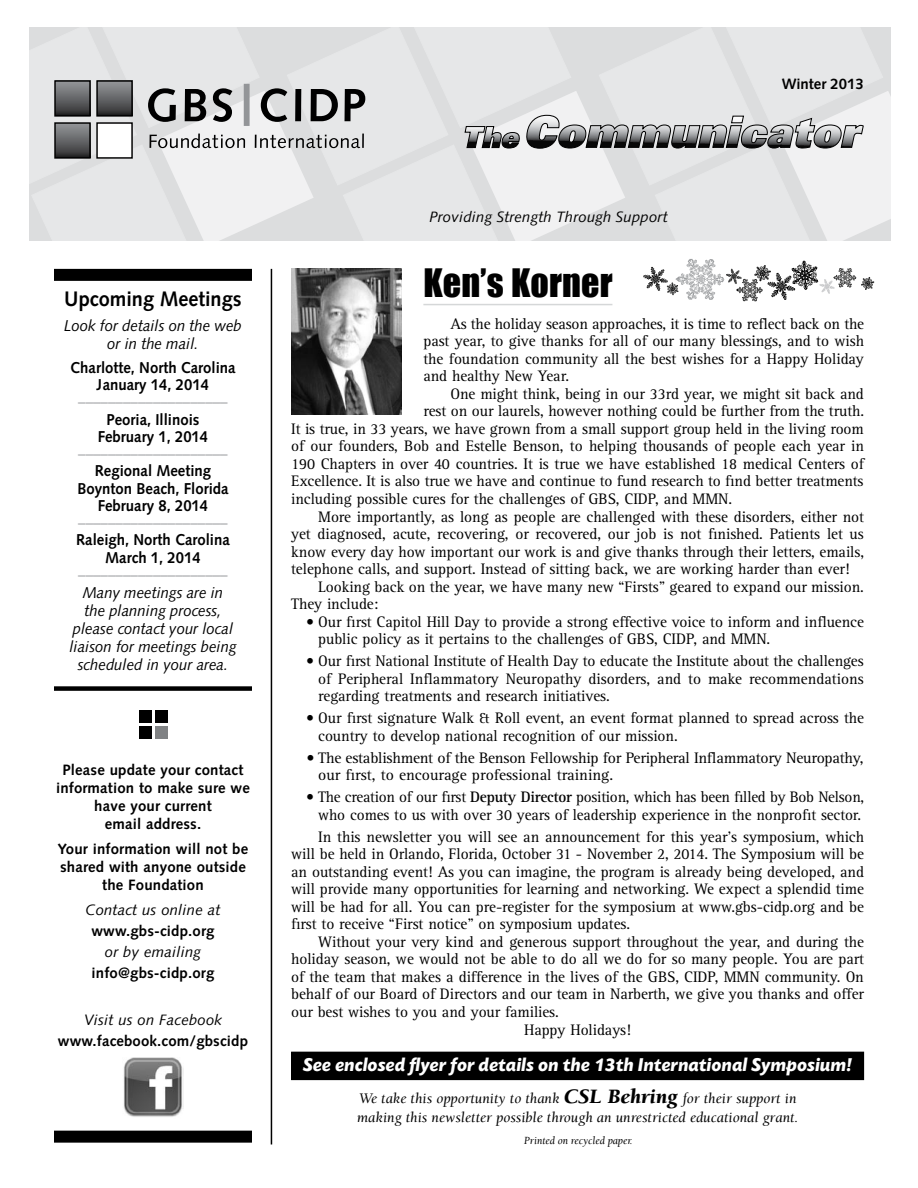
<style>
.page{position:relative;width:918px;height:1188px;background:#fff}
.page>*{position:absolute;margin:0;border:0;box-sizing:border-box;transform-origin:0 0}
.t1{font:36px "Impact";letter-spacing:.005em;color:#000}
.t2{font:700 21px "Syntax";color:#000;scale:.95 1}
.t3{font:italic 700 19.5px "Today SBOP";color:#fff}
.t4{font:15.75px/17.5px "Rotis Serif Std";letter-spacing:-.005em;color:#000;text-align:justify}
.t5{font:700 15.75px/17.2px "Syntax";color:#000;text-align:center;scale:.95 1}
.t6{font:italic 15.75px/18px "Syntax";color:#000;text-align:center;scale:.95 1}
.t7{font:700 15.75px "Syntax";color:#bcbdbf;scale:.95 1}
.t8{font:700 15px/18px "Syntax";letter-spacing:.01em;color:#000;text-align:center}
.t9{font:italic 15px/18.8px "Berkeley";color:#000}
.t10{font:italic 15px "Syntax";letter-spacing:.01em;color:#000}
.t11{font:italic 11.25px "Berkeley";color:#000;scale:.95 1}
.s1{font-weight:700}
.s2{font-weight:900;font-size:21px}
</style>
<div class="page">
<svg style="left:29px;top:27px;width:862px;height:214px"></svg>
<div style="left:54px;top:269px;width:198px;height:12px;background:#000"></div>
<hr style="left:271px;top:269px;width:1px;height:875px;background:#000">
<img style="left:291px;top:269px;width:111px;height:145px">
<hr style="left:423px;top:304px;width:189px;height:1px;background:#d5d7d8">
<div style="left:54px;top:1131px;width:198px;height:12px;background:#000"></div>
<div style="left:155px;top:726px;width:13px;height:12px;background:#808284"></div>
<div style="left:139px;top:726px;width:13px;height:12px;background:#000"></div>
<div style="left:139px;top:710px;width:13px;height:13px;background:#000"></div>
<div style="left:155px;top:710px;width:13px;height:13px;background:#000"></div>
<div style="left:54px;top:686px;width:198px;height:5px;background:#000"></div>
<img style="left:123px;top:1058px;width:61px;height:59px">
<div style="left:292px;top:1052px;width:572px;height:28px;background:#000"></div>
<svg style="left:643px;top:259px;width:231px;height:42px"></svg>
<p class="t8" style="left:782px;top:75px;width:84px">Winter 2013</p>
<h2 class="t2" style="left:64px;top:287px;width:188px">Upcoming Meetings</h2>
<p class="t6" style="left:64px;top:316px;width:189px">Look for details on the web or in the mail.</p>
<p class="t5" style="left:70px;top:359px;width:176px">Charlotte, North Carolina<br>January 14, 2014</p>
<p class="t7" style="left:78px;top:393px;width:159px">––––––––––––––––––––</p>
<p class="t5" style="left:98px;top:411px;width:118px">Peoria, Illinois<br>February 1, 2014</p>
<p class="t7" style="left:78px;top:445px;width:159px">––––––––––––––––––––</p>
<p class="t5" style="left:77px;top:462px;width:161px">Regional Meeting<br>Boynton Beach, Florida<br>February 8, 2014</p>
<p class="t7" style="left:78px;top:514px;width:159px">––––––––––––––––––––</p>
<p class="t5" style="left:76px;top:531px;width:163px">Raleigh, North Carolina<br>March 1, 2014</p>
<p class="t7" style="left:78px;top:565px;width:159px">––––––––––––––––––––</p>
<p class="t6" style="left:69px;top:583px;width:177px">Many meetings are in<br>the planning process, please contact your local liaison for meetings being scheduled in your area.</p>
<p class="t8" style="left:56px;top:761px;width:195px">Please update your contact information to make sure we have your current<br>email address.</p>
<p class="t8" style="left:58px;top:840px;width:192px">Your information will not be shared with anyone outside the Foundation</p>
<p class="t10" style="left:86px;top:901px;width:136px">Contact us online at</p>
<p class="t8" style="left:91px;top:922px;width:125px">www.gbs-cidp.org</p>
<p class="t10" style="left:105px;top:943px;width:98px">or by emailing</p>
<p class="t8" style="left:92px;top:964px;width:124px">info@gbs-cidp.org</p>
<p class="t10" style="left:84px;top:1011px;width:140px">Visit us on Facebook</p>
<p class="t8" style="left:58px;top:1032px;width:192px">www.facebook.com/gbscidp</p>
<p class="t10" style="left:429px;top:208px;width:240px">Providing Strength Through Support</p>
<h1 class="t1" style="left:423px;top:261px;width:191px">Ken’s Korner</h1>
<p class="t4" style="left:423px;top:315px;width:442px;text-indent:27px">As the holiday season approaches, it is time to reflect back on the past year, to give thanks for all of our many blessings, and to wish the foundation community all the best wishes for a Happy Holiday and healthy New Year.</p>
<p class="t4" style="left:450px;top:385px;width:415px">One might think, being in our 33rd year, we might sit back and</p>
<p class="t4" style="left:423px;top:403px;width:442px">rest on our laurels, however nothing could be further from the truth.</p>
<p class="t4" style="left:291px;top:420px;width:574px">It is true, in 33 years, we have grown from a small support group held in the living room</p>
<p class="t4" style="left:291px;top:438px;width:574px">of our founders, Bob and Estelle Benson, to helping thousands of people each year in</p>
<p class="t4" style="left:291px;top:455px;width:574px">190 Chapters in over 40 countries. It is true we have established 18 medical Centers of</p>
<p class="t4" style="left:291px;top:473px;width:574px">Excellence. It is also true we have and continue to fund research to find better treatments</p>
<p class="t4" style="left:291px;top:491px;width:442px">including possible cures for the challenges of GBS, CIDP, and MMN.</p>
<p class="t4" style="left:318px;top:508px;width:547px">More importantly, as long as people are challenged with these disorders, either not</p>
<p class="t4" style="left:291px;top:526px;width:574px">yet diagnosed, acute, recovering, or recovered, our job is not finished. Patients let us</p>
<p class="t4" style="left:291px;top:543px;width:574px">know every day how important our work is and give thanks through their letters, emails,</p>
<p class="t4" style="left:291px;top:561px;width:560px">telephone calls, and support. Instead of sitting back, we are working harder than ever!</p>
<p class="t4" style="left:318px;top:578px;width:547px">Looking back on the year, we have many new “Firsts” geared to expand our mission.</p>
<p class="t4" style="left:291px;top:596px;width:89px">They include:</p>
<p class="t4" style="left:318px;top:613px;width:547px;text-indent:-12px">• Our first Capitol Hill Day to provide a strong effective voice to inform and influence public policy as it pertains to the challenges of GBS, CIDP, and MMN.</p>
<p class="t4" style="left:318px;top:653px;width:547px;text-indent:-12px">• Our first National Institute of Health Day to educate the Institute about the challenges of Peripheral Inflammatory Neuropathy disorders, and to make recommendations regarding treatments and research initiatives.</p>
<p class="t4" style="left:318px;top:710px;width:547px;text-indent:-12px">• Our first signature Walk &amp; Roll event, an event format planned to spread across the country to develop national recognition of our mission.</p>
<p class="t4" style="left:318px;top:749px;width:547px;text-indent:-12px">• The establishment of the Benson Fellowship for Peripheral Inflammatory Neuropathy, our first, to encourage professional training.</p>
<p class="t4" style="left:306px;top:789px;width:560px;text-align:center">• The creation of our first <span class="s1">Deputy Director</span> position, which has been filled by Bob Nelson, who comes to us with over 30 years of leadership experience in the nonprofit sector.</p>
<p class="t4" style="left:291px;top:828px;width:574px;text-indent:27px">In this newsletter you will see an announcement for this year’s symposium, which will be held in Orlando, Florida, October 31 - November 2, 2014. The Symposium will be an outstanding event! As you can imagine, the program is already being developed, and will provide many opportunities for learning and networking. We expect a splendid time will be had for all. You can pre-register for the symposium at www.gbs-cidp.org and be first to receive “First notice” on symposium updates.</p>
<p class="t4" style="left:318px;top:933px;width:547px">Without your very kind and generous support throughout the year, and during the</p>
<p class="t4" style="left:291px;top:951px;width:574px">holiday season, we would not be able to do all we do for so many people. You are part</p>
<p class="t4" style="left:291px;top:968px;width:574px">of the team that makes a difference in the lives of the GBS, CIDP, MMN community. On</p>
<p class="t4" style="left:291px;top:986px;width:574px">behalf of our Board of Directors and our team in Narberth, we give you thanks and offer</p>
<p class="t4" style="left:291px;top:1004px;width:269px">our best wishes to you and your families.</p>
<p class="t4" style="left:524px;top:1021px;width:108px">Happy Holidays!</p>
<p class="t3" style="left:303px;top:1054px;width:550px">See enclosed flyer for details on the 13th International Symposium!</p>
<p class="t9" style="left:357px;top:1089px;width:443px">We take this opportunity to thank <span class="s2">CSL Behring</span> for their support in making this newsletter possible through an unrestricted educational grant.</p>
<p class="t11" style="left:524px;top:1134px;width:116px">Printed on recycled paper.</p>
</div>
